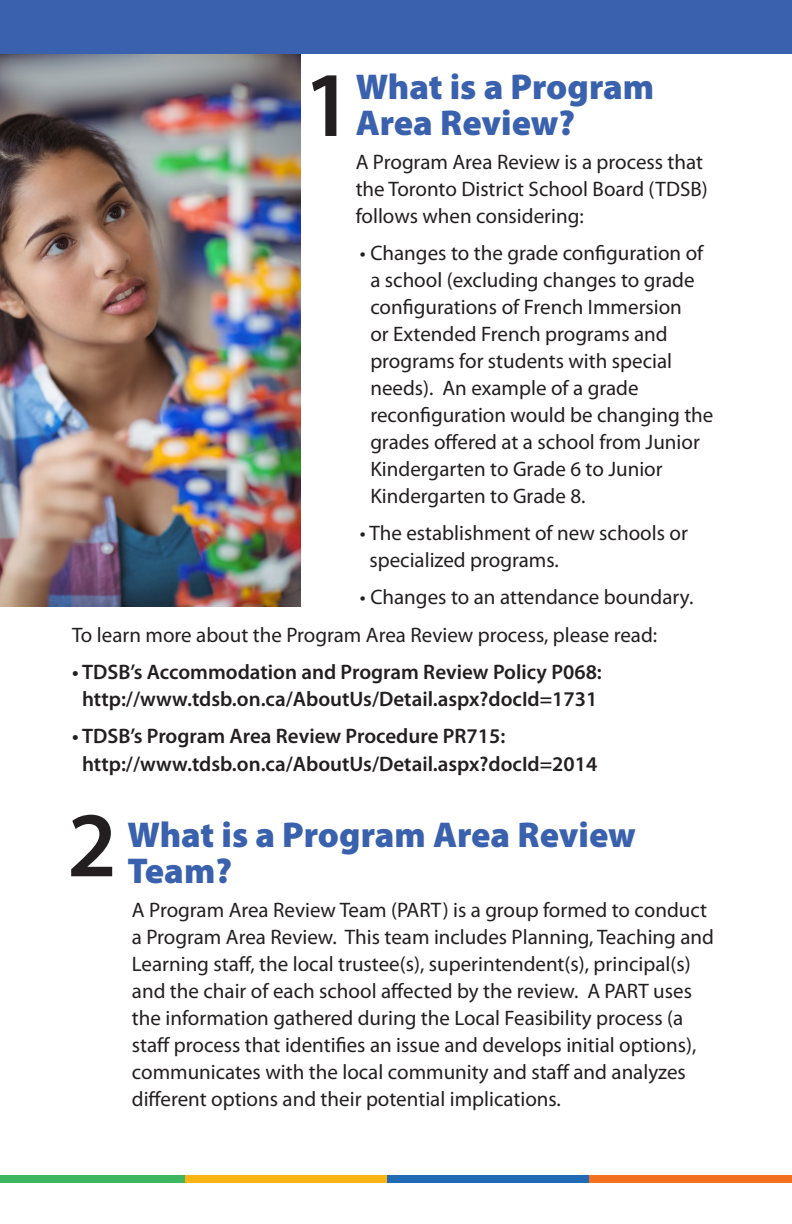
<style>
.page{position:relative;width:792px;height:1224px;background:#fff}
.page>*{position:absolute;margin:0;border:0;box-sizing:border-box;transform-origin:0 0}
.t1{font:600 93.2px "Myriad Pro";color:#231f20}
.t2{font:900 36px/36px "Myriad Pro";color:#3a61ad}
.t3{font:21px/27px "Myriad Pro";color:#231f20}
.t4{font:600 21px/27px "Myriad Pro";color:#231f20;text-align:center}
</style>
<div class="page">
<img style="left:0;top:53px;width:301px;height:554px">
<hr style="left:791px;top:0;width:1px;height:209px;background:#3a61ad">
<div style="left:0;top:0;width:792px;height:53px;background:#3a61ad"></div>
<div style="left:0;top:1175px;width:186px;height:7px;background:#3eb760"></div>
<div style="left:186px;top:1175px;width:202px;height:7px;background:#fbb416"></div>
<div style="left:387px;top:1175px;width:202px;height:7px;background:#206bb4"></div>
<div style="left:589px;top:1175px;width:203px;height:7px;background:#f37121"></div>
<p class="t2" style="left:356px;top:67px;width:300px">What is a Program<br>Area Review?</p>
<p class="t3" style="left:356px;top:148px;width:354px">A Program Area Review is a process that the Toronto District School Board (TDSB) follows when considering:</p>
<p class="t3" style="left:370px;top:239px;width:345px;text-indent:-10px">• Changes to the grade configuration of a school (excluding changes to grade configurations of French Immersion<br>or Extended French programs and programs for students with special needs). An example of a grade reconfiguration would be changing the grades offered at a school from Junior Kindergarten to Grade 6 to Junior Kindergarten to Grade 8.</p>
<p class="t3" style="left:370px;top:519px;width:320px;text-indent:-10px">• The establishment of new schools or specialized programs.</p>
<p class="t3" style="left:360px;top:584px;width:335px">• Changes to an attendance boundary.</p>
<p class="t3" style="left:72px;top:621px;width:587px">To learn more about the Program Area Review process, please read:</p>
<p class="t4" style="left:72px;top:658px;width:531px">• TDSB’s Accommodation and Program Review Policy P068: http://www.tdsb.on.ca/AboutUs/Detail.aspx?docId=1731</p>
<p class="t4" style="left:82px;top:721px;width:517px;line-height:28px;text-align:left;text-indent:-10px">• TDSB’s Program Area Review Procedure PR715: http://www.tdsb.on.ca/AboutUs/Detail.aspx?docId=2014</p>
<p class="t1" style="left:303px;top:45px;width:51px">1</p>
<p class="t1" style="left:67px;top:786px;width:51px">2</p>
<p class="t2" style="left:127px;top:815px;width:510px">What is a Program Area Review<br>Team?</p>
<p class="t3" style="left:132px;top:896px;width:584px">A Program Area Review Team (PART) is a group formed to conduct a Program Area Review. This team includes Planning, Teaching and Learning staff, the local trustee(s), superintendent(s), principal(s) and the chair of each school affected by the review. A PART uses the information gathered during the Local Feasibility process (a staff process that identifies an issue and develops initial options), communicates with the local community and staff and analyzes different options and their potential implications.</p>
</div>
